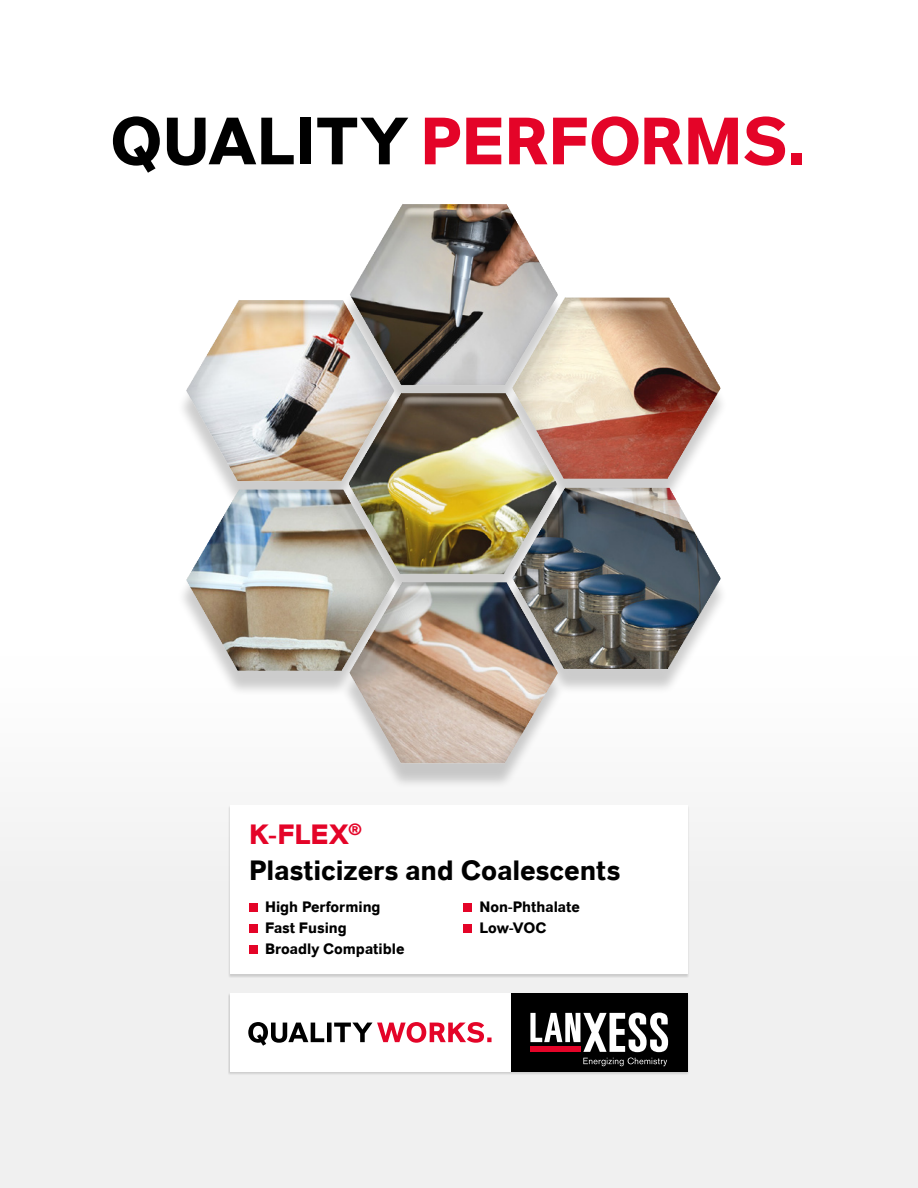
<style>
.page{position:relative;width:918px;height:1188px;background:#fff}
.page>*{position:absolute;margin:0;border:0;box-sizing:border-box;transform-origin:0 0}
.t1{font:700 65.7px "Lanxess Global";color:#e40428}
.t2{font:700 27.75px/36.2px "Lanxess Global";letter-spacing:-.005em;color:#000}
.Copy{font:700 15px "Lanxess Global";color:#000}
.s1{color:#000}
.s2{color:#e40428}
</style>
<div class="page">
<div style="left:0;top:656px;width:918px;height:246px;background:#f0f0f0"></div>
<div style="left:0;top:902px;width:918px;height:286px;background:#f0f0f0"></div>
<div style="left:176px;top:212px;width:552px;height:578px;background:#000;opacity:.2"></div>
<img style="left:350px;top:205px;width:52px;height:103px">
<img style="left:512px;top:488px;width:53px;height:102px">
<img style="left:349px;top:582px;width:53px;height:102px">
<img style="left:349px;top:393px;width:52px;height:104px">
<img style="left:186px;top:489px;width:53px;height:105px">
<img style="left:512px;top:297px;width:53px;height:102px">
<img style="left:186px;top:300px;width:53px;height:104px">
<div style="left:228px;top:993px;width:461px;height:82px;background:#000;opacity:.15"></div>
<div style="left:230px;top:993px;width:458px;height:78px;background:#fff"></div>
<div style="left:511px;top:993px;width:177px;height:78px;background:#000"></div>
<div style="left:228px;top:806px;width:461px;height:172px;background:#d0d0d0"></div>
<div style="left:230px;top:805px;width:458px;height:169px;background:#fff"></div>
<svg style="left:530px;top:1013px;width:138px;height:39px"></svg>
<svg style="left:583px;top:1058px;width:84px;height:8px"></svg>
<svg style="left:248px;top:1022px;width:244px;height:24px"></svg>
<div style="left:249px;top:903px;width:9px;height:9px;background:#e40428"></div>
<div style="left:464px;top:903px;width:8px;height:9px;background:#e40428"></div>
<div style="left:249px;top:924px;width:9px;height:9px;background:#e40428"></div>
<div style="left:464px;top:924px;width:8px;height:9px;background:#e40428"></div>
<div style="left:249px;top:945px;width:9px;height:9px;background:#e40428"></div>
<p class="t1" style="left:110px;top:103px;width:697px"><span class="s1">QUALITY</span> PERFORMS.</p>
<p class="t2" style="left:249px;top:817px;width:373px"><span class="s2">K-FLEX</span><sup>®<br></sup>Plasticizers and Coalescents</p>
<p class="Copy" style="left:265px;top:898px;width:117px">High Performing</p>
<p class="Copy" style="left:480px;top:898px;width:102px">Non-Phthalate</p>
<p class="Copy" style="left:265px;top:919px;width:83px">Fast Fusing</p>
<p class="Copy" style="left:480px;top:919px;width:68px">Low-VOC</p>
<p class="Copy" style="left:265px;top:940px;width:141px">Broadly Compatible</p>
</div>
